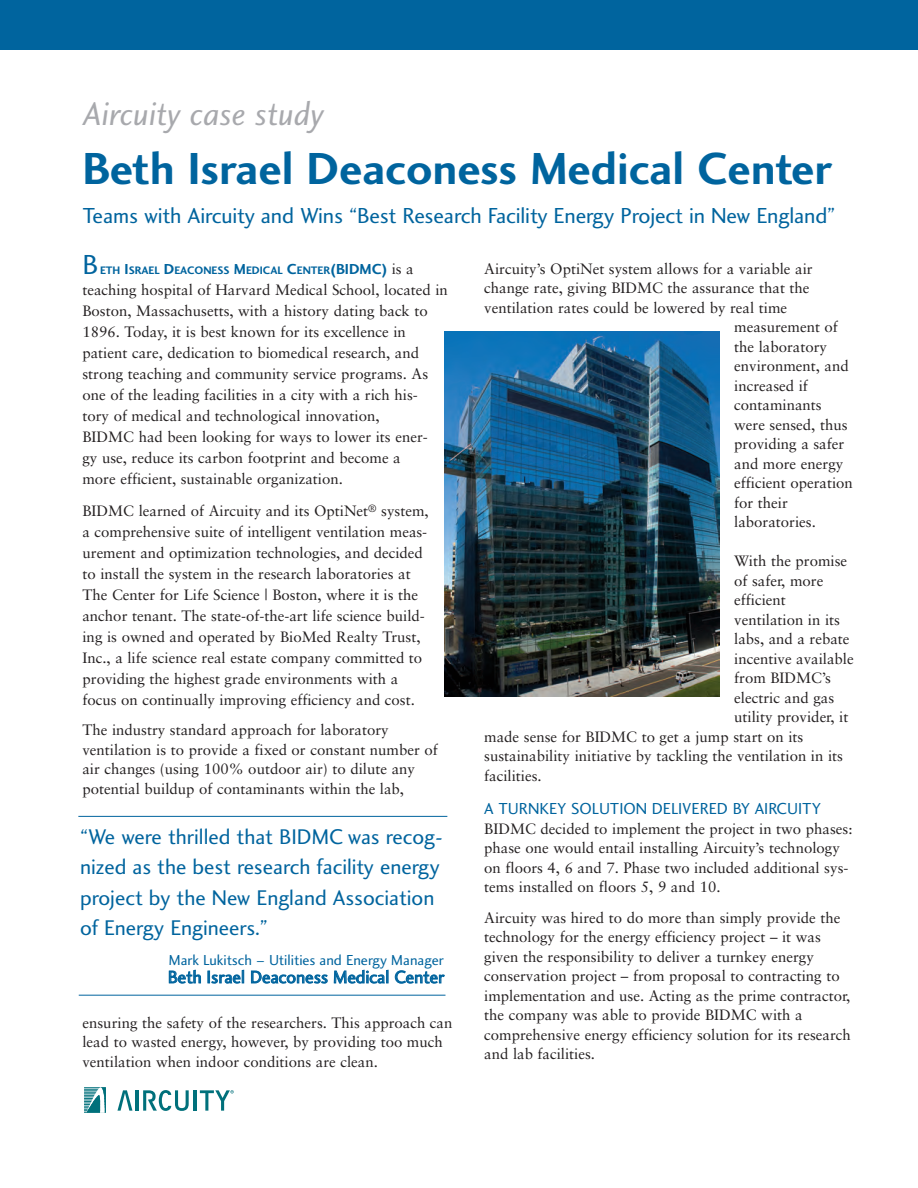
<style>
.page{position:relative;width:918px;height:1188px;background:#fff}
.page>*{position:absolute;margin:0;border:0;box-sizing:border-box;transform-origin:0 0}
.t1{font:46.5px "Charlotte Sans Bold Plain";color:#00649e}
.t2{font:34.2px "Charlotte Sans Book Italic Plain";color:#a8a9ad}
.t3{font:28.5px "Charlotte Sans Book Plain";color:#00649e}
.t4{font:22.5px "Charlotte Sans Book Plain";letter-spacing:-.005em;color:#00649e}
.t5{font:22.05px/30.5px "Charlotte Sans Book Plain";color:#00649e}
.t6{font:18px "Charlotte Sans Book Plain";color:#00649e}
.t7{font:16.5px "Charlotte Sans Book Plain";color:#00649e}
.t8{font:15px/21px "Sabon";color:#231f20}
.t9{font:15px "Charlotte Sans Book Plain";color:#00649e}
.t10{font:11.25px "Charlotte Sans Bold Plain";color:#00649e}
.s1{font-size:15px}
.s2{font-family:"Sabon";font-size:15px;color:#231f20}
</style>
<div class="page">
<hr style="left:79px;top:995px;width:366px;height:1px;background:#00649e">
<hr style="left:78px;top:816px;width:369px;height:1px;background:#00649e">
<div style="left:0;top:0;width:918px;height:50px;background:#00649e"></div>
<svg style="left:117px;top:1090px;width:15px;height:21px"></svg>
<hr style="left:135px;top:1090px;width:3px;height:21px;background:#00707b">
<svg style="left:143px;top:1090px;width:46px;height:21px"></svg>
<hr style="left:193px;top:1090px;width:4px;height:21px;background:#00707b">
<svg style="left:84px;top:1087px;width:22px;height:26px"></svg>
<svg style="left:200px;top:1090px;width:34px;height:21px"></svg>
<img style="left:445px;top:332px;width:274px;height:364px">
<h2 class="t2" style="left:84px;top:93px;width:242px">Aircuity case study</h2>
<h1 class="t1" style="left:82px;top:141px;width:751px">Beth Israel Deaconess Medical Center</h1>
<h3 class="t4" style="left:82px;top:202px;width:754px">Teams with Aircuity and Wins “Best Research Facility Energy Project in New England”</h3>
<h3 class="t3" style="left:82px;top:248px;width:17px">B</h3>
<p class="t10" style="left:100px;top:263px;width:315px">ETH <span class="s1">I</span>SRAEL <span class="s1">D</span>EACONESS <span class="s1">M</span>EDICAL <span class="s1">C</span>ENTER<span class="s1">(BIDMC)</span> <span class="s2">is a</span></p>
<p class="t8" style="left:82px;top:280px;width:367px">teaching hospital of Harvard Medical School, located in Boston, Massachusetts, with a history dating back to 1896. Today, it is best known for its excellence in patient care, dedication to biomedical research, and strong teaching and community service programs. As one of the leading facilities in a city with a rich his&shy;tory of medical and technological innovation,<br>BIDMC had been looking for ways to lower its ener-<br>gy use, reduce its carbon footprint and become a<br>more efficient, sustainable organization.</p>
<p class="t8" style="left:82px;top:501px;width:348px">BIDMC learned of Aircuity and its OptiNet<sup>®</sup> system, a comprehensive suite of intelligent ventilation meas&shy;urement and optimization technologies, and decided to install the system in the research laboratories at The Center for Life Science | Boston, where it is the anchor tenant. The state-of-the-art life science build&shy;ing is owned and operated by BioMed Realty Trust, Inc., a life science real estate company committed to providing the highest grade environments with a focus on continually improving efficiency and cost.</p>
<p class="t8" style="left:82px;top:721px;width:357px;line-height:19.5px">The industry standard approach for laboratory ventilation is to provide a fixed or constant number of air changes (using 100% outdoor air) to dilute any potential buildup of contaminants within the lab,</p>
<h3 class="t5" style="left:80px;top:821px;width:364px">“We were thrilled that BIDMC was recog&shy;nized as the best research facility energy project by the New England Association of Energy Engineers.”</h3>
<p class="t9" style="left:169px;top:951px;width:277px">Mark Lukitsch – Utilities and Energy Manager</p>
<p class="t6" style="left:168px;top:966px;width:278px">Beth Israel Deaconess Medical Center</p>
<p class="t8" style="left:82px;top:1014px;width:371px;line-height:19.5px">ensuring the safety of the researchers. This approach can lead to wasted energy, however, by providing too much ventilation when indoor conditions are clean.</p>
<p class="t8" style="left:484px;top:259px;width:330px">Aircuity’s OptiNet system allows for a variable air</p>
<p class="t8" style="left:484px;top:279px;width:327px">change rate, giving BIDMC the assurance that the</p>
<p class="t8" style="left:484px;top:298px;width:304px">ventilation rates could be lowered by real time</p>
<p class="t8" style="left:734px;top:318px;width:105px">measurement of</p>
<p class="t8" style="left:734px;top:337px;width:94px">the laboratory</p>
<p class="t8" style="left:734px;top:357px;width:116px">environment, and</p>
<p class="t8" style="left:734px;top:376px;width:75px">increased if</p>
<p class="t8" style="left:734px;top:396px;width:89px">contaminants</p>
<p class="t8" style="left:734px;top:415px;width:115px">were sensed, thus</p>
<p class="t8" style="left:734px;top:435px;width:112px">providing a safer</p>
<p class="t8" style="left:734px;top:454px;width:111px">and more energy</p>
<p class="t8" style="left:734px;top:474px;width:120px">efficient operation</p>
<p class="t8" style="left:734px;top:493px;width:55px">for their</p>
<p class="t8" style="left:734px;top:513px;width:83px">laboratories.</p>
<p class="t8" style="left:734px;top:552px;width:115px">With the promise</p>
<p class="t8" style="left:734px;top:571px;width:91px">of safer, more</p>
<p class="t8" style="left:734px;top:591px;width:53px">efficient</p>
<p class="t8" style="left:734px;top:610px;width:107px">ventilation in its</p>
<p class="t8" style="left:734px;top:630px;width:117px">labs, and a rebate</p>
<p class="t8" style="left:734px;top:649px;width:121px">incentive available</p>
<p class="t8" style="left:734px;top:669px;width:98px">from BIDMC’s</p>
<p class="t8" style="left:734px;top:688px;width:101px">electric and gas</p>
<p class="t8" style="left:734px;top:708px;width:116px">utility provider, it</p>
<p class="t8" style="left:484px;top:727px;width:321px">made sense for BIDMC to get a jump start on its</p>
<p class="t8" style="left:484px;top:747px;width:360px">sustainability initiative by tackling the ventilation in its</p>
<p class="t8" style="left:484px;top:766px;width:59px">facilities.</p>
<p class="t7" style="left:484px;top:799px;width:338px">A TURNKEY SOLUTION DELIVERED BY AIRCUITY</p>
<p class="t8" style="left:484px;top:820px;width:370px;line-height:19.5px">BIDMC decided to implement the project in two phases: phase one would entail installing Aircuity’s technology on floors 4, 6 and 7. Phase two included additional sys&shy;tems installed on floors 5, 9 and 10.</p>
<p class="t8" style="left:484px;top:909px;width:368px;line-height:19.5px">Aircuity was hired to do more than simply provide the technology for the energy efficiency project – it was given the responsibility to deliver a turnkey energy conservation project – from proposal to contracting to implementation and use. Acting as the prime contractor, the company was able to provide BIDMC with a comprehensive energy efficiency solution for its research and lab facilities.</p>
</div>
